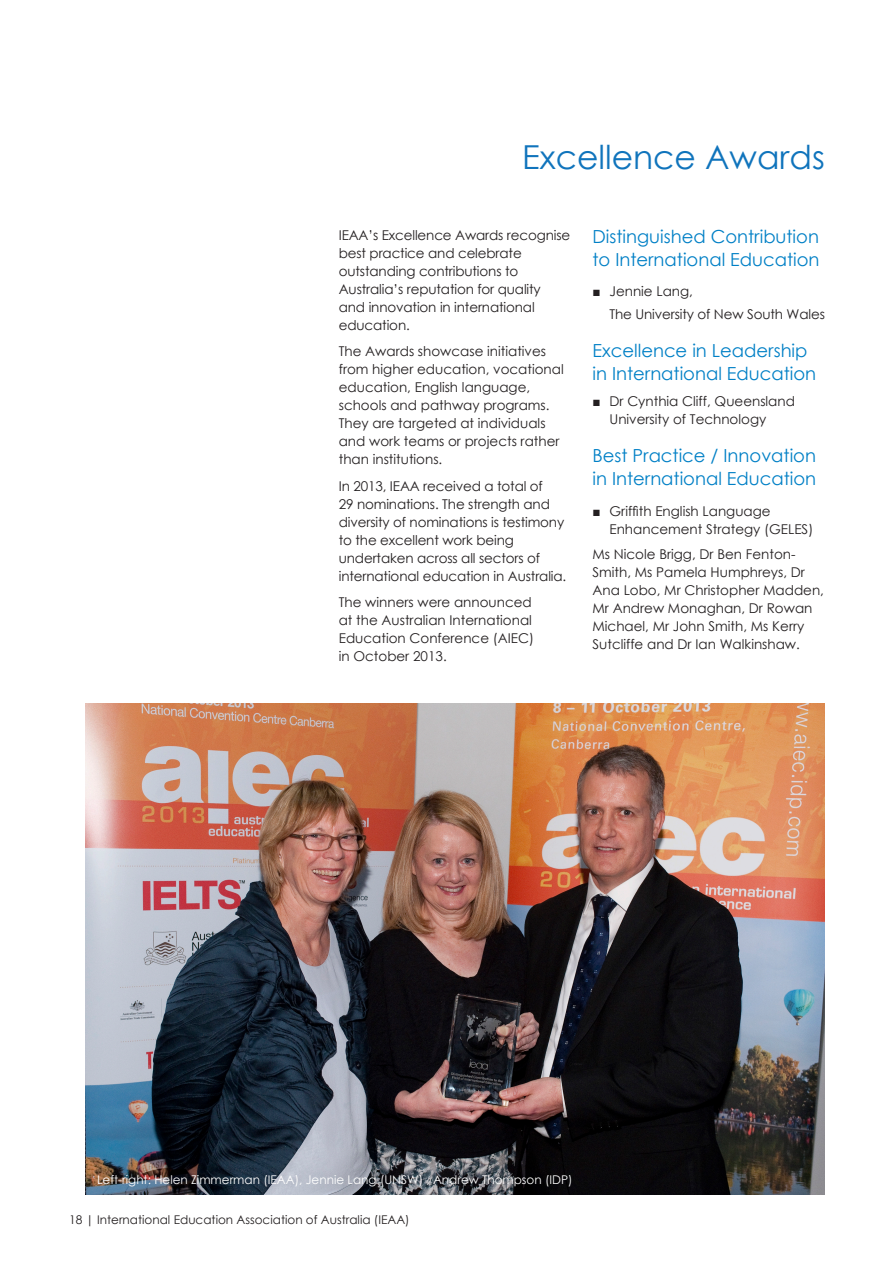
<style>
.page{position:relative;width:893px;height:1263px;background:#fff}
.page>*{position:absolute;margin:0;border:0;box-sizing:border-box;transform-origin:0 0}
.Main_heading{font:33px "Century Gothic";color:#1074bc}
.Heading_2_Blue{font:18px/22.5px "Century Gothic";color:#0080c6}
.Body_text{font:18px/22.5px "Century Gothic";color:#0080c6}
.Body_text-2{font:13.5px/18px "Century Gothic";color:#231f20}
.Body_text-3{font:12px "Century Gothic";color:#fff}
.t1{font:12px "Century Gothic";color:#231f20}
</style>
<div class="page">
<img style="left:85px;top:703px;width:740px;height:492px">
<p class="Main_heading" style="left:522px;top:134px;width:304px">Excellence Awards</p>
<p class="Body_text-2" style="left:339px;top:226px;width:233px">IEAA’s Excellence Awards recognise best practice and celebrate outstanding contributions to<br>Australia’s reputation for quality and innovation in international education.</p>
<p class="Body_text-2" style="left:339px;top:342px;width:226px">The Awards showcase initiatives from higher education, vocational education, English language, schools and pathway programs.<br>They are targeted at individuals and work teams or projects rather than institutions.</p>
<p class="Body_text-2" style="left:339px;top:477px;width:229px">In 2013, IEAA received a total of<br>29 nominations. The strength and diversity of nominations is testimony to the excellent work being undertaken across all sectors of international education in Australia.</p>
<p class="Body_text-2" style="left:339px;top:593px;width:197px">The winners were announced at the Australian International<br>Education Conference (AIEC) in October 2013.</p>
<p class="Body_text" style="left:592px;top:225px;width:229px">Distinguished Contribution to International Education</p>
<p class="Body_text-2" style="left:609px;top:280px;width:217px;line-height:22.5px;text-indent:-17px">■ Jennie Lang,<br>The University of New South Wales</p>
<p class="Heading_2_Blue" style="left:592px;top:339px;width:225px">Excellence in Leadership in International Education</p>
<p class="Body_text-2" style="left:609px;top:392px;width:187px;text-indent:-17px">■ Dr Cynthia Cliff, Queensland<br>University of Technology</p>
<p class="Heading_2_Blue" style="left:592px;top:444px;width:225px">Best Practice / Innovation in International Education</p>
<p class="Body_text-2" style="left:609px;top:502px;width:205px;text-indent:-17px">■ Griffith English Language<br>Enhancement Strategy (GELES)</p>
<p class="Body_text-2" style="left:592px;top:545px;width:233px">Ms Nicole Brigg, Dr Ben Fenton-<br>Smith, Ms Pamela Humphreys, Dr<br>Ana Lobo, Mr Christopher Madden,<br>Mr Andrew Monaghan, Dr Rowan<br>Michael, Mr John Smith, Ms Kerry<br>Sutcliffe and Dr Ian Walkinshaw.</p>
<p class="Body_text-3" style="left:97px;top:1171px;width:477px">Left-right: Helen Zimmerman (IEAA), Jennie Lang (UNSW) , Andrew Thompson (IDP)</p>
<p class="t1" style="left:69px;top:1211px;width:342px">18 | International Education Association of Australia (IEAA)</p>
</div>
